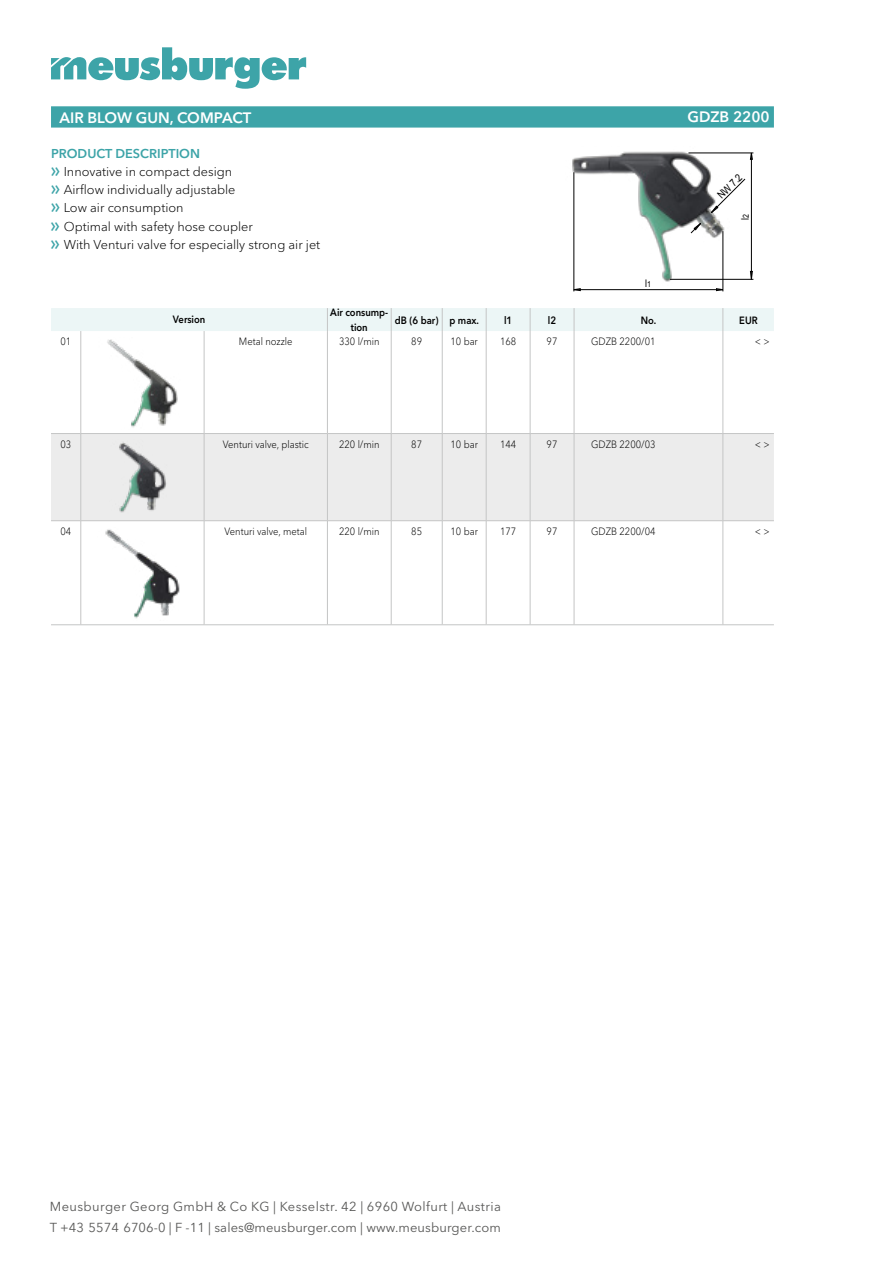
<style>
.page{position:relative;width:893px;height:1263px;background:#fff}
.page>*{position:absolute;margin:0;border:0;box-sizing:border-box;transform-origin:0 0}
.t1{font:600 15px "Avenir Next W1 G";color:#fff}
.t2{font:12.9px/20.7px "Avenir Next W1 G";letter-spacing:.01em;color:#575756}
.t3{font:300 12.75px/18px "Avenir Next W1 G";color:#000}
.t4{font:300 10.5px "Avenir Next W1 G";color:#000;scale:.9 1}
.t5{font:600 10.5px/15px "Avenir Next W1 G";color:#000;text-align:center;scale:.9 1}
.t6{font:10.5px "Arial";color:#000;scale:.85 1}
.s1{font-weight:600;color:#3da4a8}
.s2{font-family:"Meusburger Sonderzeichen";font-weight:400;color:#3da4a8}
.s3{font-size:8.25px}
</style>
<div class="page">
<svg style="left:51px;top:47px;width:255px;height:42px"></svg>
<svg style="left:51px;top:106px;width:723px;height:22px;background:#43a7aa"></svg>
<img style="left:572px;top:151px;width:157px;height:134px">
<hr style="left:723px;top:231px;width:1px;height:60px;background:#000">
<hr style="left:670px;top:279px;width:83px;height:1px;background:#000">
<hr style="left:688px;top:153px;width:65px;height:1px;background:#000">
<hr style="left:574px;top:172px;width:1px;height:119px;background:#000">
<hr style="left:574px;top:289px;width:149px;height:1px;background:#000">
<svg style="left:573px;top:288px;width:8px;height:3px"></svg>
<svg style="left:716px;top:288px;width:7px;height:3px"></svg>
<hr style="left:751px;top:153px;width:1px;height:126px;background:#000">
<svg style="left:750px;top:271px;width:3px;height:9px"></svg>
<svg style="left:711px;top:179px;width:34px;height:34px"></svg>
<svg style="left:691px;top:223px;width:10px;height:10px"></svg>
<svg style="left:750px;top:153px;width:3px;height:7px"></svg>
<div style="left:51px;top:434px;width:723px;height:86px;background:#ececec"></div>
<div style="left:51px;top:308px;width:723px;height:23px;background:#ecf6f6"></div>
<hr style="left:81px;top:331px;width:1px;height:102px;background:#c4c5c5">
<hr style="left:204px;top:331px;width:1px;height:102px;background:#c4c5c5">
<hr style="left:327px;top:331px;width:1px;height:102px;background:#c4c5c5">
<hr style="left:391px;top:331px;width:1px;height:102px;background:#c4c5c5">
<hr style="left:442px;top:331px;width:1px;height:102px;background:#c4c5c5">
<hr style="left:486px;top:331px;width:1px;height:102px;background:#c4c5c5">
<hr style="left:530px;top:331px;width:1px;height:102px;background:#c4c5c5">
<hr style="left:574px;top:331px;width:1px;height:102px;background:#c4c5c5">
<hr style="left:723px;top:331px;width:1px;height:102px;background:#c4c5c5">
<hr style="left:81px;top:434px;width:1px;height:86px;background:#c4c5c5">
<hr style="left:204px;top:434px;width:1px;height:86px;background:#c4c5c5">
<hr style="left:327px;top:434px;width:1px;height:86px;background:#c4c5c5">
<hr style="left:391px;top:434px;width:1px;height:86px;background:#c4c5c5">
<hr style="left:442px;top:434px;width:1px;height:86px;background:#c4c5c5">
<hr style="left:486px;top:434px;width:1px;height:86px;background:#c4c5c5">
<hr style="left:530px;top:434px;width:1px;height:86px;background:#c4c5c5">
<hr style="left:574px;top:434px;width:1px;height:86px;background:#c4c5c5">
<hr style="left:723px;top:434px;width:1px;height:86px;background:#c4c5c5">
<hr style="left:81px;top:521px;width:1px;height:104px;background:#c4c5c5">
<hr style="left:204px;top:521px;width:1px;height:104px;background:#c4c5c5">
<hr style="left:327px;top:521px;width:1px;height:104px;background:#c4c5c5">
<hr style="left:391px;top:521px;width:1px;height:104px;background:#c4c5c5">
<hr style="left:442px;top:521px;width:1px;height:104px;background:#c4c5c5">
<hr style="left:486px;top:521px;width:1px;height:104px;background:#c4c5c5">
<hr style="left:530px;top:521px;width:1px;height:104px;background:#c4c5c5">
<hr style="left:574px;top:521px;width:1px;height:104px;background:#c4c5c5">
<hr style="left:723px;top:521px;width:1px;height:104px;background:#c4c5c5">
<hr style="left:51px;top:433px;width:30px;height:1px;background:#c4c5c5">
<hr style="left:81px;top:433px;width:123px;height:1px;background:#c4c5c5">
<hr style="left:204px;top:433px;width:123px;height:1px;background:#c4c5c5">
<hr style="left:327px;top:433px;width:64px;height:1px;background:#c4c5c5">
<hr style="left:391px;top:433px;width:51px;height:1px;background:#c4c5c5">
<hr style="left:442px;top:433px;width:44px;height:1px;background:#c4c5c5">
<hr style="left:486px;top:433px;width:44px;height:1px;background:#c4c5c5">
<hr style="left:530px;top:433px;width:44px;height:1px;background:#c4c5c5">
<hr style="left:574px;top:433px;width:149px;height:1px;background:#c4c5c5">
<hr style="left:723px;top:433px;width:51px;height:1px;background:#c4c5c5">
<hr style="left:51px;top:520px;width:30px;height:1px;background:#c4c5c5">
<hr style="left:81px;top:520px;width:123px;height:1px;background:#c4c5c5">
<hr style="left:204px;top:520px;width:123px;height:1px;background:#c4c5c5">
<hr style="left:327px;top:520px;width:64px;height:1px;background:#c4c5c5">
<hr style="left:391px;top:520px;width:51px;height:1px;background:#c4c5c5">
<hr style="left:442px;top:520px;width:44px;height:1px;background:#c4c5c5">
<hr style="left:486px;top:520px;width:44px;height:1px;background:#c4c5c5">
<hr style="left:530px;top:520px;width:44px;height:1px;background:#c4c5c5">
<hr style="left:574px;top:520px;width:149px;height:1px;background:#c4c5c5">
<hr style="left:723px;top:520px;width:51px;height:1px;background:#c4c5c5">
<hr style="left:51px;top:624px;width:30px;height:1px;background:#c4c5c5">
<hr style="left:81px;top:624px;width:123px;height:1px;background:#c4c5c5">
<hr style="left:204px;top:624px;width:123px;height:1px;background:#c4c5c5">
<hr style="left:327px;top:624px;width:64px;height:1px;background:#c4c5c5">
<hr style="left:391px;top:624px;width:51px;height:1px;background:#c4c5c5">
<hr style="left:442px;top:624px;width:44px;height:1px;background:#c4c5c5">
<hr style="left:486px;top:624px;width:44px;height:1px;background:#c4c5c5">
<hr style="left:530px;top:624px;width:44px;height:1px;background:#c4c5c5">
<hr style="left:574px;top:624px;width:149px;height:1px;background:#c4c5c5">
<hr style="left:723px;top:624px;width:51px;height:1px;background:#c4c5c5">
<img style="left:107px;top:339px;width:71px;height:89px">
<img style="left:85px;top:440px;width:115px;height:76px">
<img style="left:105px;top:529px;width:75px;height:90px">
<p class="t1" style="left:60px;top:108px;width:193px">AIR BLOW GUN, COMPACT</p>
<p class="t1" style="left:688px;top:108px;width:84px">GDZB 2200</p>
<p class="t3" style="left:51px;top:145px;width:271px"><span class="s1">PRODUCT DESCRIPTION<br></span><span class="s2">f</span> Innovative in compact design<br><span class="s2">f</span> Airflow individually adjustable<br><span class="s2">f</span> Low air consumption<br><span class="s2">f</span> Optimal with safety hose coupler<br><span class="s2">f</span> With Venturi valve for especially strong air jet</p>
<p class="t6" style="left:645px;top:276px;width:8px">l<span class="s3">1</span></p>
<p class="t6" style="left:714px;top:192px;width:37px;rotate:-45deg">NW 7.2</p>
<p class="t6" style="left:738px;top:220px;width:8px;rotate:-90deg">l<span class="s3">2</span></p>
<p class="t5" style="left:173px;top:312px;width:38px">Version</p>
<p class="t5" style="left:330px;top:305px;width:66px">Air consump&shy;tion</p>
<p class="t5" style="left:395px;top:312px;width:95px">dB (6 bar) p max.</p>
<p class="t5" style="left:504px;top:312px;width:11px">l1</p>
<p class="t5" style="left:548px;top:312px;width:11px">l2</p>
<p class="t5" style="left:641px;top:312px;width:19px">No.</p>
<p class="t5" style="left:739px;top:312px;width:22px">EUR</p>
<p class="t4" style="left:60px;top:335px;width:14px">01</p>
<p class="t4" style="left:239px;top:335px;width:61px">Metal nozzle</p>
<p class="t4" style="left:339px;top:335px;width:47px">330 l/min</p>
<p class="t4" style="left:411px;top:335px;width:14px">89</p>
<p class="t4" style="left:450px;top:335px;width:32px">10 bar</p>
<p class="t4" style="left:500px;top:335px;width:20px">168</p>
<p class="t4" style="left:547px;top:335px;width:14px">97</p>
<p class="t4" style="left:591px;top:335px;width:73px">GDZB 2200/01</p>
<p class="t4" style="left:755px;top:335px;width:18px">&lt; &gt;</p>
<p class="t4" style="left:60px;top:438px;width:14px">03</p>
<p class="t4" style="left:223px;top:438px;width:97px">Venturi valve, plastic</p>
<p class="t4" style="left:339px;top:438px;width:47px">220 l/min</p>
<p class="t4" style="left:411px;top:438px;width:14px">87</p>
<p class="t4" style="left:450px;top:438px;width:32px">10 bar</p>
<p class="t4" style="left:500px;top:438px;width:20px">144</p>
<p class="t4" style="left:547px;top:438px;width:14px">97</p>
<p class="t4" style="left:591px;top:438px;width:73px">GDZB 2200/03</p>
<p class="t4" style="left:755px;top:438px;width:18px">&lt; &gt;</p>
<p class="t4" style="left:60px;top:525px;width:14px">04</p>
<p class="t4" style="left:224px;top:525px;width:93px">Venturi valve, metal</p>
<p class="t4" style="left:339px;top:525px;width:47px">220 l/min</p>
<p class="t4" style="left:411px;top:525px;width:14px">85</p>
<p class="t4" style="left:450px;top:525px;width:32px">10 bar</p>
<p class="t4" style="left:500px;top:525px;width:20px">177</p>
<p class="t4" style="left:547px;top:525px;width:14px">97</p>
<p class="t4" style="left:591px;top:525px;width:73px">GDZB 2200/04</p>
<p class="t4" style="left:755px;top:525px;width:18px">&lt; &gt;</p>
<p class="t2" style="left:50px;top:1196px;width:453px">Meusburger Georg GmbH &amp; Co KG | Kesselstr. 42 | 6960 Wolfurt | Austria<br>T +43 5574 6706-0 | F -11 | sales@meusburger.com | www.meusburger.com</p>
</div>
